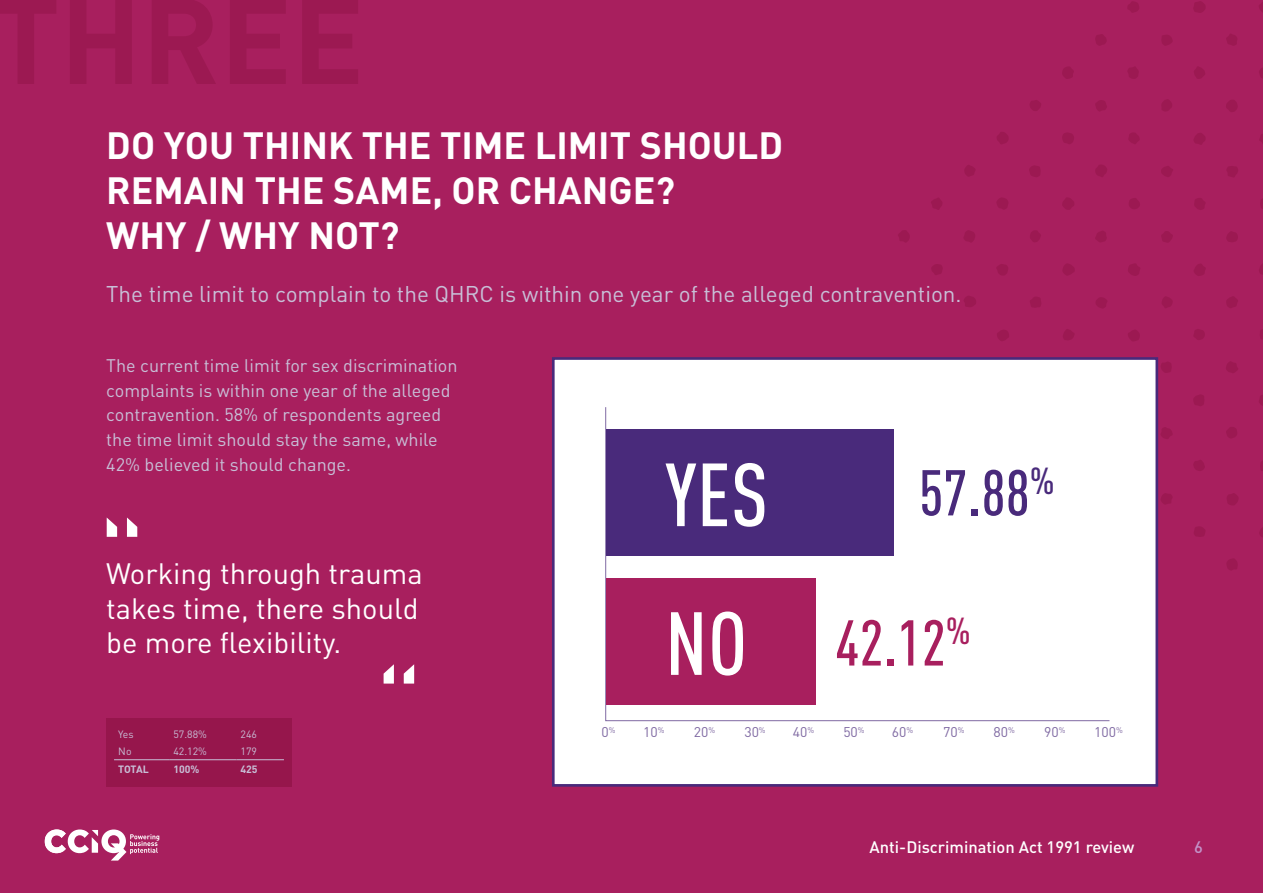
<style>
.page{position:relative;width:1263px;height:893px;background:#a81f5e}
.page>*{position:absolute;margin:0;border:0;box-sizing:border-box;transform-origin:0 0}
.t1{font:118.5px "DIN";color:#fff}
.t2{font:500 condensed 88.05px/148.6px "DIN Pro";color:#fff}
.t3{font:500 condensed 63.6px "DIN Pro";color:#492a7b}
.t4{font:500 condensed 63.6px "DIN Pro";color:#a81f5e}
.t5{font:700 37.5px/45px "DIN";color:#fff}
.t6{font:29.1px/35px "DIN";color:#fff}
.t7{font:22.5px "DIN";color:#c8bfd7}
.t8{font:18px/24.6px "DIN";color:#c8bfd7}
.t9{font:500 16.5px "DIN";color:#fff}
.t10{font:500 16.5px "DIN";color:#c293c8}
.t11{font:13.95px "DIN";color:#806aa3}
.t12{font:10.5px "DIN";color:#c8bfd7}
.t13{font:700 10.5px "DIN";color:#c8bfd7}
</style>
<div class="page">
<svg style="left:931px;top:198px;width:11px;height:12px"></svg>
<svg style="left:964px;top:231px;width:11px;height:11px"></svg>
<svg style="left:997px;top:264px;width:11px;height:11px"></svg>
<svg style="left:898px;top:230px;width:11px;height:12px"></svg>
<svg style="left:932px;top:264px;width:10px;height:11px"></svg>
<svg style="left:964px;top:296px;width:12px;height:11px"></svg>
<svg style="left:997px;top:330px;width:12px;height:11px"></svg>
<svg style="left:1030px;top:297px;width:11px;height:10px"></svg>
<svg style="left:1063px;top:329px;width:11px;height:11px"></svg>
<svg style="left:965px;top:165px;width:10px;height:11px"></svg>
<svg style="left:997px;top:198px;width:11px;height:11px"></svg>
<svg style="left:1030px;top:231px;width:11px;height:11px"></svg>
<svg style="left:1063px;top:264px;width:11px;height:11px"></svg>
<svg style="left:1096px;top:298px;width:11px;height:10px"></svg>
<svg style="left:1128px;top:330px;width:12px;height:11px"></svg>
<svg style="left:997px;top:132px;width:11px;height:12px"></svg>
<svg style="left:1029px;top:166px;width:11px;height:11px"></svg>
<svg style="left:1062px;top:198px;width:12px;height:12px"></svg>
<svg style="left:1095px;top:231px;width:11px;height:11px"></svg>
<svg style="left:1128px;top:264px;width:12px;height:12px"></svg>
<svg style="left:1162px;top:297px;width:10px;height:11px"></svg>
<svg style="left:1030px;top:100px;width:11px;height:11px"></svg>
<svg style="left:1062px;top:133px;width:12px;height:11px"></svg>
<svg style="left:1096px;top:165px;width:11px;height:12px"></svg>
<svg style="left:1129px;top:198px;width:11px;height:11px"></svg>
<svg style="left:1162px;top:231px;width:11px;height:11px"></svg>
<svg style="left:1194px;top:264px;width:11px;height:12px"></svg>
<svg style="left:1062px;top:67px;width:12px;height:12px"></svg>
<svg style="left:1096px;top:100px;width:11px;height:11px"></svg>
<svg style="left:1129px;top:133px;width:10px;height:11px"></svg>
<svg style="left:1161px;top:166px;width:12px;height:11px"></svg>
<svg style="left:1194px;top:198px;width:11px;height:12px"></svg>
<svg style="left:1227px;top:232px;width:11px;height:10px"></svg>
<svg style="left:1161px;top:427px;width:11px;height:12px"></svg>
<svg style="left:1194px;top:460px;width:11px;height:11px"></svg>
<svg style="left:1161px;top:493px;width:11px;height:11px"></svg>
<svg style="left:1194px;top:527px;width:11px;height:10px"></svg>
<svg style="left:1227px;top:559px;width:10px;height:11px"></svg>
<svg style="left:1227px;top:493px;width:11px;height:12px"></svg>
<svg style="left:1260px;top:528px;width:3px;height:9px"></svg>
<svg style="left:1161px;top:362px;width:10px;height:11px"></svg>
<svg style="left:1194px;top:395px;width:10px;height:11px"></svg>
<svg style="left:1226px;top:427px;width:11px;height:11px"></svg>
<svg style="left:1260px;top:461px;width:3px;height:10px"></svg>
<svg style="left:1194px;top:329px;width:11px;height:11px"></svg>
<svg style="left:1226px;top:362px;width:12px;height:11px"></svg>
<svg style="left:1259px;top:395px;width:4px;height:10px"></svg>
<svg style="left:1227px;top:297px;width:11px;height:11px"></svg>
<svg style="left:1260px;top:330px;width:3px;height:9px"></svg>
<svg style="left:1259px;top:264px;width:4px;height:10px"></svg>
<svg style="left:1128px;top:2px;width:11px;height:10px"></svg>
<svg style="left:1162px;top:35px;width:10px;height:10px"></svg>
<svg style="left:1194px;top:67px;width:11px;height:12px"></svg>
<svg style="left:1096px;top:34px;width:10px;height:11px"></svg>
<svg style="left:1128px;top:67px;width:10px;height:12px"></svg>
<svg style="left:1162px;top:99px;width:10px;height:12px"></svg>
<svg style="left:1194px;top:133px;width:11px;height:11px"></svg>
<svg style="left:1227px;top:166px;width:11px;height:11px"></svg>
<svg style="left:1260px;top:199px;width:3px;height:10px"></svg>
<svg style="left:1226px;top:100px;width:11px;height:12px"></svg>
<svg style="left:1260px;top:134px;width:3px;height:9px"></svg>
<svg style="left:1194px;top:1px;width:11px;height:12px"></svg>
<svg style="left:1226px;top:34px;width:11px;height:11px"></svg>
<svg style="left:1259px;top:68px;width:4px;height:10px"></svg>
<svg style="left:1259px;top:2px;width:4px;height:10px"></svg>
<div style="left:552px;top:357px;width:606px;height:430px;background:#fff;border:3px solid #492a7b"></div>
<svg style="left:605px;top:407px;width:505px;height:314px"></svg>
<div style="left:606px;top:578px;width:209px;height:127px;background:#a81f5e"></div>
<div style="left:606px;top:429px;width:288px;height:127px;background:#492a7b"></div>
<div style="left:106px;top:718px;width:186px;height:69px;background:#96164c"></div>
<hr style="left:114px;top:759px;width:55px;height:1px;background:#c8bfd7">
<hr style="left:169px;top:759px;width:67px;height:1px;background:#c8bfd7">
<hr style="left:236px;top:759px;width:48px;height:1px;background:#c8bfd7">
<svg style="left:45px;top:829px;width:114px;height:32px"></svg>
<h3 class="t5" style="left:106px;top:121px;width:678px">DO YOU THINK THE TIME LIMIT SHOULD<br>REMAIN THE SAME, OR CHANGE?<br>WHY / WHY NOT?</h3>
<p class="t7" style="left:106px;top:280px;width:857px">The time limit to complain to the QHRC is within one year of the alleged contravention.</p>
<p class="t8" style="left:106px;top:353px;width:353px">The current time limit for sex discrimination complaints is within one year of the alleged contravention. 58% of respondents agreed the time limit should stay the same, while 42% believed it should change.</p>
<h3 class="t6" style="left:106px;top:555px;width:318px">Working through trauma takes time, there should be more flexibility.</h3>
<h1 class="t1" style="left:373px;top:641px;width:53px">“</h1>
<p class="t12" style="left:118px;top:728px;width:17px">Yes</p>
<p class="t12" style="left:173px;top:728px;width:35px">57.88%</p>
<p class="t12" style="left:241px;top:728px;width:18px">246</p>
<p class="t12" style="left:118px;top:745px;width:15px">No</p>
<p class="t12" style="left:173px;top:745px;width:35px">42.12%</p>
<p class="t12" style="left:241px;top:745px;width:18px">179</p>
<p class="t13" style="left:118px;top:762px;width:32px">TOTAL</p>
<p class="t13" style="left:173px;top:762px;width:28px">100%</p>
<p class="t13" style="left:241px;top:762px;width:19px">425</p>
<h2 class="t2" style="left:665px;top:413px;width:104px">YES<br>NO</h2>
<h3 class="t3" style="left:919px;top:446px;width:137px">57.88<sup>%</sup></h3>
<h3 class="t4" style="left:835px;top:596px;width:137px">42.12<sup>%</sup></h3>
<p class="t11" style="left:602px;top:723px;width:16px">0<sup>%</sup></p>
<p class="t11" style="left:694px;top:723px;width:23px">20<sup>%</sup></p>
<p class="t11" style="left:744px;top:723px;width:23px">30<sup>%</sup></p>
<p class="t11" style="left:793px;top:723px;width:23px">40<sup>%</sup></p>
<p class="t11" style="left:843px;top:723px;width:23px">50<sup>%</sup></p>
<p class="t11" style="left:892px;top:723px;width:23px">60<sup>%</sup></p>
<p class="t11" style="left:943px;top:723px;width:23px">70<sup>%</sup></p>
<p class="t11" style="left:994px;top:723px;width:23px">80<sup>%</sup></p>
<p class="t11" style="left:1044px;top:723px;width:23px">90<sup>%</sup></p>
<p class="t11" style="left:1094px;top:723px;width:30px">100<sup>%</sup></p>
<p class="t11" style="left:643px;top:723px;width:23px">10<sup>%</sup></p>
<p class="t9" style="left:870px;top:837px;width:266px">Anti-Discrimination Act 1991 review</p>
<p class="t10" style="left:1194px;top:837px;width:10px">6</p>
</div>
